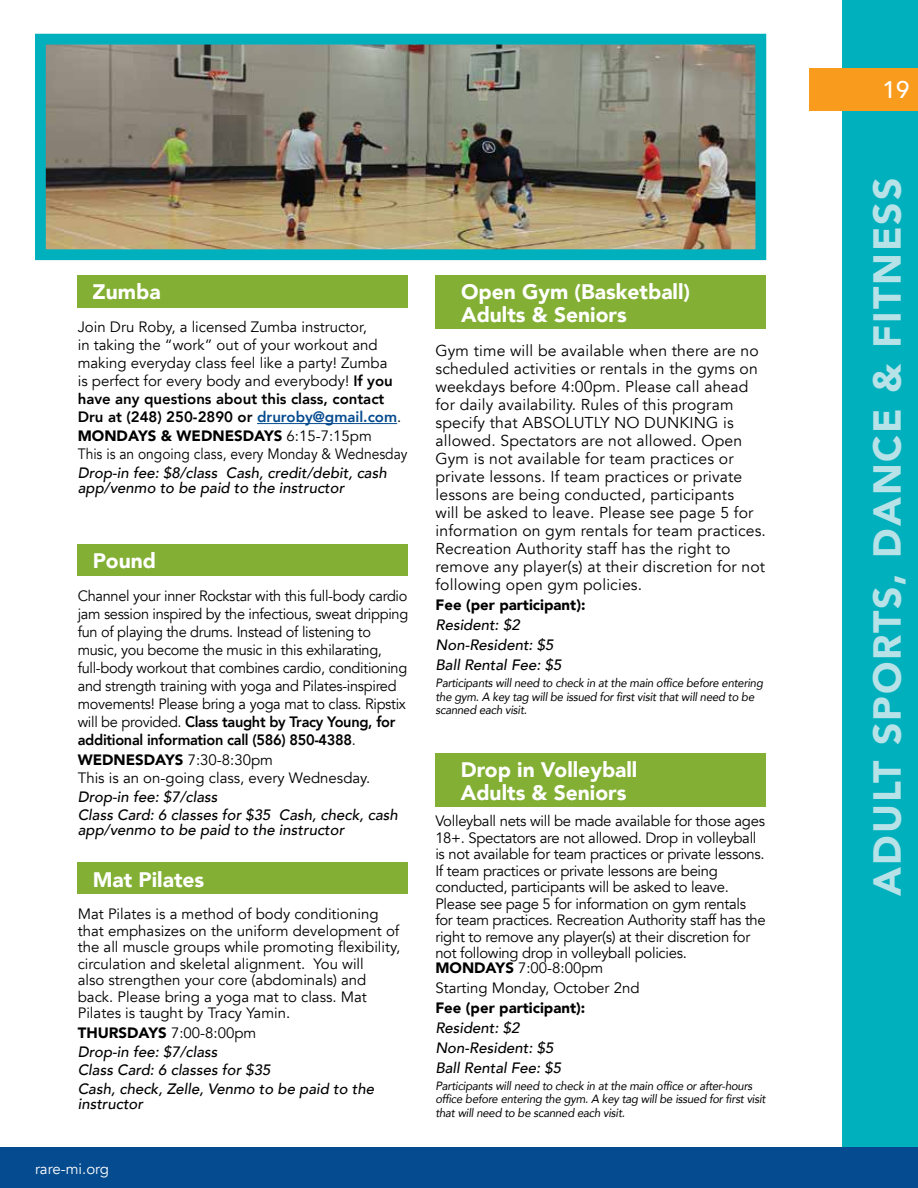
<style>
.page{position:relative;width:918px;height:1188px;background:#fff}
.page>*{position:absolute;margin:0;border:0;box-sizing:border-box;transform-origin:0 0}
.t1{font:900 39px "Avenir";letter-spacing:.05em;color:#b7e2e7}
.t2{font:500 24px "Avenir";color:#fff}
.t3{font:900 21px/22.5px "Avenir";color:#fff}
.t4{font:15.75px/18px "Avenir";letter-spacing:.01em;color:#000}
.t5{font:15px/18px "Avenir";letter-spacing:-.02em;color:#000}
.t6{font:15px/18.1px "Avenir";color:#000}
.t7{font:italic 500 15px/18.5px "Avenir";color:#000}
.t8{font:900 15px "Avenir";color:#000}
.t9{font:15px "Avenir";color:#fff}
.t10{font:italic 12px/13.5px "Avenir";letter-spacing:-.02em;color:#000;scale:.95 1}
.s1{font-weight:800}
.s2{font-weight:800;color:#054b8f}
.s3{font-weight:900}
.s4{font-weight:900;font-style:normal}
.s5{font-weight:400;font-style:normal}
</style>
<div class="page">
<div style="left:842px;top:0;width:76px;height:1188px;background:#00b0bd"></div>
<div style="left:810px;top:68px;width:108px;height:43px;background:#f99b1c"></div>
<div style="left:0;top:1148px;width:918px;height:40px;background:#054b8f"></div>
<div style="left:78px;top:544px;width:330px;height:31px;background:#83b034"></div>
<div style="left:78px;top:275px;width:330px;height:32px;background:#83b034"></div>
<hr style="left:257px;top:423px;width:140px;height:1px;background:#054b8f">
<img style="left:47px;top:46px;width:707px;height:202px">
<div style="left:35px;top:34px;width:731px;height:226px;border:11px solid #00b0bd"></div>
<div style="left:78px;top:863px;width:330px;height:31px;background:#83b034"></div>
<div style="left:436px;top:275px;width:330px;height:54px;background:#83b034"></div>
<div style="left:435px;top:753px;width:331px;height:54px;background:#83b034"></div>
<h3 class="t3" style="left:93px;top:280px;width:70px">Zumba</h3>
<p class="t6" style="left:78px;top:318px;width:331px">Join Dru Roby, a licensed Zumba instructor,<br>in taking the “work” out of your workout and making everyday class feel like a party! Zumba<br>is perfect for every body and everybody! <span class="s1">If you have any questions about this class, contact Dru at (248) 250-2890 or</span> <span class="s2">druroby@gmail.com</span>.<br><span class="s3">MONDAYS &amp; WEDNESDAYS</span> 6:15-7:15pm<br>This is an ongoing class, every Monday &amp; Wednesday</p>
<p class="t7" style="left:78px;top:466px;width:310px;line-height:15px">Drop-in fee: $8/class Cash, credit/debit, cash app/venmo to be paid to the instructor</p>
<h3 class="t3" style="left:93px;top:549px;width:65px">Pound</h3>
<p class="t5" style="left:78px;top:587px;width:332px">Channel your inner Rockstar with this full-body cardio jam session inspired by the infectious, sweat dripping fun of playing the drums. Instead of listening to music, you become the music in this exhilarating, full-body workout that combines cardio, conditioning and strength training with yoga and Pilates-inspired movements! Please bring a yoga mat to class. Ripstix will be provided. <span class="s1">Class taught by Tracy Young, for additional information call (586) 850-4388</span>.</p>
<p class="t6" style="left:78px;top:751px;width:294px"><span class="s3">WEDNESDAYS</span> 7:30-8:30pm<br>This is an on-going class, every Wednesday.</p>
<p class="t7" style="left:78px;top:788px;width:322px">Drop-in fee: $7/class<br>Class Card: 6 classes for $35 Cash, check, cash</p>
<p class="t7" style="left:78px;top:821px;width:268px">app/venmo to be paid to the instructor</p>
<h3 class="t3" style="left:93px;top:868px;width:113px">Mat Pilates</h3>
<p class="t6" style="left:78px;top:906px;width:324px;line-height:16.5px">Mat Pilates is a method of body conditioning that emphasizes on the uniform development of the all muscle groups while promoting flexibility, circulation and skeletal alignment. You will<br>also strengthen your core (abdominals) and back. Please bring a yoga mat to class. Mat Pilates is taught by Tracy Yamin.</p>
<p class="t7" style="left:78px;top:1024px;width:298px"><span class="s4">THURSDAYS</span> <span class="s5">7:00-8:00pm<br></span>Drop-in fee: $7/class<br>Class Card: 6 classes for $35<br>Cash, check, Zelle, Venmo to be paid to the</p>
<p class="t7" style="left:78px;top:1095px;width:67px">instructor</p>
<p class="t9" style="left:35px;top:1160px;width:76px">rare-mi.org</p>
<h3 class="t3" style="left:461px;top:280px;width:231px">Open Gym (Basketball)<br>Adults &amp; Seniors</h3>
<p class="t4" style="left:436px;top:342px;width:332px">Gym time will be available when there are no scheduled activities or rentals in the gyms on weekdays before 4:00pm. Please call ahead for daily availability. Rules of this program specify that ABSOLUTLY NO DUNKING is allowed. Spectators are not allowed. Open Gym is not available for team practices or private lessons. If team practices or private lessons are being conducted, participants<br>will be asked to leave. Please see page 5 for information on gym rentals for team practices.<br>Recreation Authority staff has the right to remove any player(s) at their discretion for not following open gym policies.</p>
<p class="t8" style="left:436px;top:592px;width:151px">Fee (per participant):</p>
<p class="t7" style="left:436px;top:615px;width:127px;line-height:20px">Resident: $2<br>Non-Resident: $5<br>Ball Rental Fee: $5</p>
<p class="t10" style="left:436px;top:676px;width:346px">Participants will need to check in at the main office before entering the gym. A key tag will be issued for first visit that will need to be scanned each visit.</p>
<h3 class="t3" style="left:461px;top:758px;width:178px">Drop in Volleyball<br>Adults &amp; Seniors</h3>
<p class="t5" style="left:435px;top:813px;width:332px;line-height:16.5px">Volleyball nets will be made available for those ages 18+. Spectators are not allowed. Drop in volleyball is not available for team practices or private lessons.<br>If team practices or private lessons are being conducted, participants will be asked to leave.<br>Please see page 5 for information on gym rentals for team practices. Recreation Authority staff has the right to remove any player(s) at their discretion for not following drop in volleyball policies.</p>
<p class="t6" style="left:435px;top:958px;width:206px;line-height:19.5px"><span class="s3">MONDAYS</span> 7:00-8:00pm<br>Starting Monday, October 2nd</p>
<p class="t8" style="left:435px;top:995px;width:151px">Fee (per participant):</p>
<p class="t7" style="left:435px;top:1018px;width:127px;line-height:20px">Resident: $2<br>Non-Resident: $5<br>Ball Rental Fee: $5</p>
<p class="t10" style="left:435px;top:1079px;width:349px">Participants will need to check in at the main office or after-hours office before entering the gym. A key tag will be issued for first visit that will need to be scanned each visit.</p>
<h2 class="t2" style="left:883px;top:69px;width:28px">19</h2>
<h1 class="t1" style="left:854px;top:896px;width:719px;rotate:-90deg">ADULT SPORTS, DANCE &amp; FITNESS</h1>
</div>
